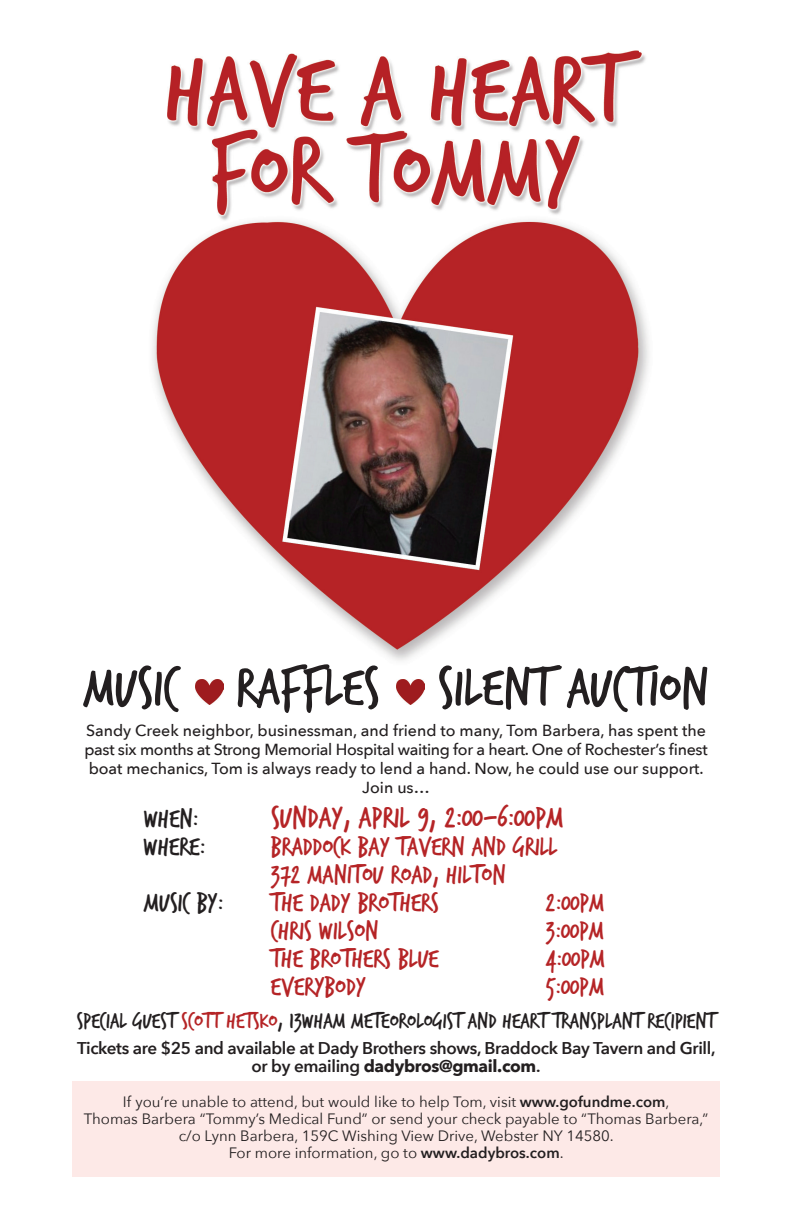
<style>
.page{position:relative;width:792px;height:1224px;background:#fff}
.page>*{position:absolute;margin:0;border:0;box-sizing:border-box;transform-origin:0 0}
.t1{font:58px "Trash Hand";color:#231f20}
.t2{font:32px "Trash Hand";color:#b52426}
.t3{font:28px/28px "Trash Hand";color:#b52426}
.t4{font:28px "Trash Hand";color:#231f20}
.t5{font:23.5px "Trash Hand";color:#231f20}
.t6{font:600 17px/18px "Avenir Next";letter-spacing:-.02em;color:#231f20;text-align:center}
.t7{font:500 16px/19.2px "Avenir Next";color:#231f20;text-align:center}
.t8{font:15px/17px "Avenir Next";color:#231f20;text-align:center}
.s1{color:#b52426}
.s2{font-weight:700}
.s3{font-weight:600}
</style>
<div class="page">
<div style="left:72px;top:1081px;width:648px;height:95px;background:#fde9e7"></div>
<img style="left:152px;top:50px;width:497px;height:611px">
<img style="left:196px;top:679px;width:28px;height:25px">
<img style="left:396px;top:679px;width:28px;height:25px">
<h1 class="t1" style="left:83px;top:659px;width:627px">MUSIC RAFFLES SILENT AUCTION</h1>
<p class="t7" style="left:84px;top:720px;width:625px">Sandy Creek neighbor, businessman, and friend to many, Tom Barbera, has spent the past six months at Strong Memorial Hospital waiting for a heart. One of Rochester’s finest boat mechanics, Tom is always ready to lend a hand. Now, he could use our support.<br>Join us…</p>
<h3 class="t4" style="left:144px;top:805px;width:56px">WHEN:</h3>
<h2 class="t2" style="left:271px;top:802px;width:294px">SUNDAY, APRIL 9, 2:00-6:00PM</h2>
<h3 class="t4" style="left:144px;top:833px;width:63px">WHERE:</h3>
<h3 class="t3" style="left:271px;top:834px;width:288px">BRADDOCK BAY TAVERN AND GRILL<br>372 MANITOU ROAD, HILTON</h3>
<h3 class="t4" style="left:144px;top:889px;width:81px">MUSIC BY:</h3>
<h3 class="t3" style="left:271px;top:890px;width:170px">THE DADY BROTHERS</h3>
<h3 class="t3" style="left:546px;top:890px;width:60px">2:00PM</h3>
<h3 class="t3" style="left:271px;top:918px;width:109px">CHRIS WILSON</h3>
<h3 class="t3" style="left:546px;top:918px;width:60px">3:00PM</h3>
<h3 class="t3" style="left:271px;top:946px;width:169px">THE BROTHERS BLUE</h3>
<h3 class="t3" style="left:546px;top:946px;width:61px">4:00PM</h3>
<h3 class="t3" style="left:271px;top:974px;width:97px">EVERYBODY</h3>
<h3 class="t3" style="left:546px;top:974px;width:60px">5:00PM</h3>
<h3 class="t5" style="left:77px;top:1009px;width:640px">SPECIAL GUEST <span class="s1">SCOTT HETSKO</span>, 13WHAM METEOROLOGIST AND HEART TRANSPLANT RECIPIENT</h3>
<p class="t6" style="left:77px;top:1038px;width:640px">Tickets are $25 and available at Dady Brothers shows, Braddock Bay Tavern and Grill, or by emailing <span class="s2">dadybros@gmail.com</span>.</p>
<p class="t8" style="left:84px;top:1092px;width:626px">If you’re unable to attend, but would like to help Tom, visit <span class="s3">www.gofundme.com</span>,<br>Thomas Barbera “Tommy’s Medical Fund” or send your check payable to “Thomas Barbera,” c/o Lynn Barbera, 159C Wishing View Drive, Webster NY 14580.<br>For more information, go to <span class="s3">www.dadybros.com</span>.</p>
</div>
